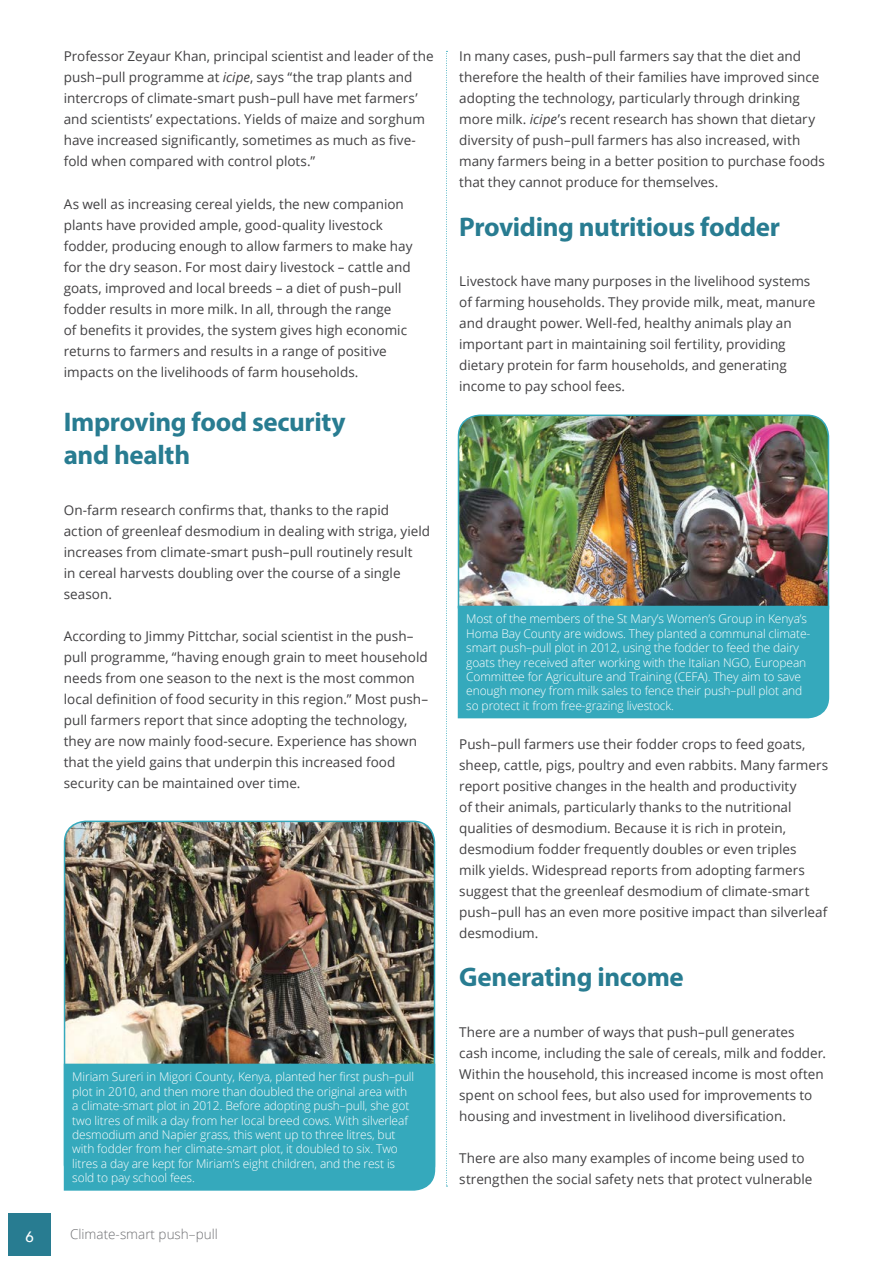
<style>
.page{position:relative;width:893px;height:1263px;background:#fff}
.page>*{position:absolute;margin:0;border:0;box-sizing:border-box;transform-origin:0 0}
.Heading_2{font:700 27px/33px "Myriad Pro";letter-spacing:-.015em;color:#287c91}
.t1{font:500 15px "Avenir";color:#fff}
.Body_Text{font:13.5px/21px "Open Sans";color:#414042}
.t2{font:300 13.5px "Open Sans";color:#6d6e71}
.t3{font:300 12px/14.4px "Open Sans";letter-spacing:-.01em;color:#fff}
.s1{font-style:italic}
</style>
<div class="page">
<div style="left:8px;top:1213px;width:43px;height:42px;background:#287c91"></div>
<img style="left:458px;top:415px;width:370px;height:191px">
<div style="left:458px;top:415px;width:371px;height:214px;border:2px solid #35a9bc;border-radius:21px"></div>
<div style="left:458px;top:606px;width:371px;height:112px;background:#35a9bc"></div>
<img style="left:65px;top:821px;width:369px;height:243px">
<svg style="left:446px;top:51px;width:1px;height:1136px"></svg>
<div style="left:64px;top:1064px;width:371px;height:127px;background:#35a9bc"></div>
<p class="Body_Text" style="left:64px;top:46px;width:371px">Professor Zeyaur Khan, principal scientist and leader of the push–pull programme at <span class="s1">icipe</span>, says “the trap plants and intercrops of climate-smart push–pull have met farmers’ and scientists’ expectations. Yields of maize and sorghum have increased significantly, sometimes as much as five&shy;fold when compared with control plots.”</p>
<p class="Body_Text" style="left:64px;top:193px;width:350px">As well as increasing cereal yields, the new companion plants have provided ample, good-quality livestock fodder, producing enough to allow farmers to make hay for the dry season. For most dairy livestock – cattle and goats, improved and local breeds – a diet of push–pull fodder results in more milk. In all, through the range<br>of benefits it provides, the system gives high economic returns to farmers and results in a range of positive impacts on the livelihoods of farm households.</p>
<p class="Heading_2" style="left:64px;top:404px;width:283px">Improving food security and health</p>
<p class="Body_Text" style="left:64px;top:499px;width:368px">On-farm research confirms that, thanks to the rapid action of greenleaf desmodium in dealing with striga, yield increases from climate-smart push–pull routinely result<br>in cereal harvests doubling over the course of a single season.</p>
<p class="Body_Text" style="left:64px;top:625px;width:366px">According to Jimmy Pittchar, social scientist in the push– pull programme, “having enough grain to meet household needs from one season to the next is the most common local definition of food security in this region.” Most push– pull farmers report that since adopting the technology, they are now mainly food-secure. Experience has shown that the yield gains that underpin this increased food security can be maintained over time.</p>
<p class="t3" style="left:72px;top:1069px;width:343px">Miriam Sureri in Migori County, Kenya, planted her first push–pull plot in 2010, and then more than doubled the original area with a climate-smart plot in 2012. Before adopting push–pull, she got two litres of milk a day from her local breed cows. With silverleaf desmodium and Napier grass, this went up to three litres, but with fodder from her climate-smart plot, it doubled to six. Two litres a day are kept for Miriam’s eight children, and the rest is sold to pay school fees.</p>
<p class="t1" style="left:25px;top:1223px;width:10px">6</p>
<p class="t2" style="left:70px;top:1225px;width:149px">Climate-smart push–pull</p>
<p class="Body_Text" style="left:459px;top:46px;width:367px">In many cases, push–pull farmers say that the diet and therefore the health of their families have improved since adopting the technology, particularly through drinking more milk. <span class="s1">icipe</span>’s recent research has shown that dietary diversity of push–pull farmers has also increased, with many farmers being in a better position to purchase foods that they cannot produce for themselves.</p>
<p class="Heading_2" style="left:459px;top:209px;width:322px">Providing nutritious fodder</p>
<p class="Body_Text" style="left:459px;top:271px;width:358px">Livestock have many purposes in the livelihood systems of farming households. They provide milk, meat, manure and draught power. Well-fed, healthy animals play an important part in maintaining soil fertility, providing dietary protein for farm households, and generating income to pay school fees.</p>
<p class="t3" style="left:466px;top:611px;width:346px">Most of the members of the St Mary’s Women’s Group in Kenya’s Homa Bay County are widows. They planted a communal climate&shy;smart push–pull plot in 2012, using the fodder to feed the dairy goats they received after working with the Italian NGO, European Committee for Agriculture and Training (CEFA). They aim to save enough money from milk sales to fence their push–pull plot and so protect it from free-grazing livestock.</p>
<p class="Body_Text" style="left:459px;top:733px;width:371px">Push–pull farmers use their fodder crops to feed goats, sheep, cattle, pigs, poultry and even rabbits. Many farmers report positive changes in the health and productivity<br>of their animals, particularly thanks to the nutritional qualities of desmodium. Because it is rich in protein, desmodium fodder frequently doubles or even triples<br>milk yields. Widespread reports from adopting farmers suggest that the greenleaf desmodium of climate-smart push–pull has an even more positive impact than silverleaf desmodium.</p>
<p class="Heading_2" style="left:459px;top:959px;width:226px">Generating income</p>
<p class="Body_Text" style="left:459px;top:1021px;width:368px">There are a number of ways that push–pull generates cash income, including the sale of cereals, milk and fodder.<br>Within the household, this increased income is most often spent on school fees, but also used for improvements to housing and investment in livelihood diversification.</p>
<p class="Body_Text" style="left:459px;top:1147px;width:355px">There are also many examples of income being used to strengthen the social safety nets that protect vulnerable</p>
</div>
